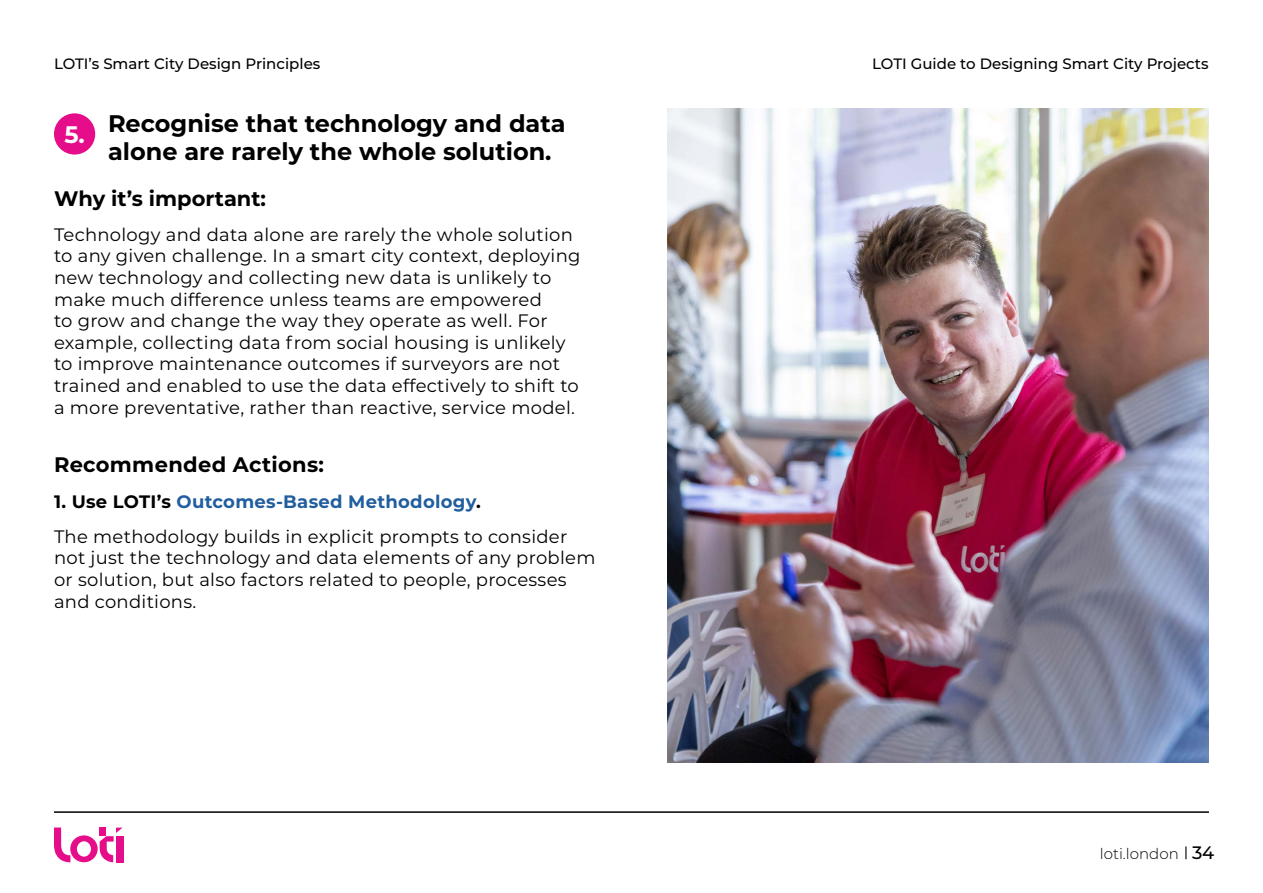
<style>
.page{position:relative;width:1263px;height:893px;background:#fff}
.page>*{position:absolute;margin:0;border:0;box-sizing:border-box;transform-origin:0 0}
.Intro_Bold_14{font:700 24px/28.5px "Montserrat";color:#000}
.t1{font:700 23.85px "Montserrat";color:#fff}
.Intro_Bold_14-2{font:700 21px "Montserrat";letter-spacing:.015em;color:#000}
.Body_Copy_12{font:18px/21.6px "Montserrat";letter-spacing:.015em;color:#000}
.Body_Copy_12-2{font:700 18px "Montserrat";letter-spacing:.015em;color:#215e9e}
.t2{font:500 15px "Montserrat";color:#000}
.t3{font:300 15px "Montserrat";color:#000}
.s1{color:#000}
.s2{font-weight:500;font-size:18px}
</style>
<div class="page">
<img style="left:667px;top:108px;width:542px;height:654px">
<svg style="left:54px;top:113px;width:41px;height:42px"></svg>
<svg style="left:1185px;top:846px;width:1px;height:13px"></svg>
<svg style="left:54px;top:827px;width:69px;height:36px"></svg>
<div style="left:116px;top:836px;width:7px;height:26px;background:#e50d89"></div>
<hr style="left:54px;top:811px;width:1155px;height:2px;background:#000">
<p class="t2" style="left:54px;top:53px;width:268px">LOTI’s Smart City Design Principles</p>
<p class="t2" style="left:872px;top:53px;width:338px">LOTI Guide to Designing Smart City Projects</p>
<p class="Intro_Bold_14" style="left:108px;top:108px;width:459px">Recognise that technology and data alone are rarely the whole solution.</p>
<p class="Intro_Bold_14-2" style="left:54px;top:183px;width:214px">Why it’s important:</p>
<p class="Body_Copy_12" style="left:54px;top:223px;width:528px">Technology and data alone are rarely the whole solution to any given challenge. In a smart city context, deploying new technology and collecting new data is unlikely to make much difference unless teams are empowered<br>to grow and change the way they operate as well. For example, collecting data from social housing is unlikely to improve maintenance outcomes if surveyors are not trained and enabled to use the data effectively to shift to a more preventative, rather than reactive, service model.</p>
<p class="Intro_Bold_14-2" style="left:54px;top:450px;width:271px">Recommended Actions:</p>
<p class="Body_Copy_12-2" style="left:54px;top:488px;width:428px"><span class="s1">1. Use LOTI’s</span> Outcomes-Based Methodology<span class="s1">.</span></p>
<p class="Body_Copy_12" style="left:54px;top:525px;width:543px">The methodology builds in explicit prompts to consider not just the technology and data elements of any problem or solution, but also factors related to people, processes and conditions.</p>
<p class="t1" style="left:64px;top:117px;width:22px">5.</p>
<p class="t3" style="left:1100px;top:843px;width:116px">loti.london <span class="s2">34</span></p>
</div>
